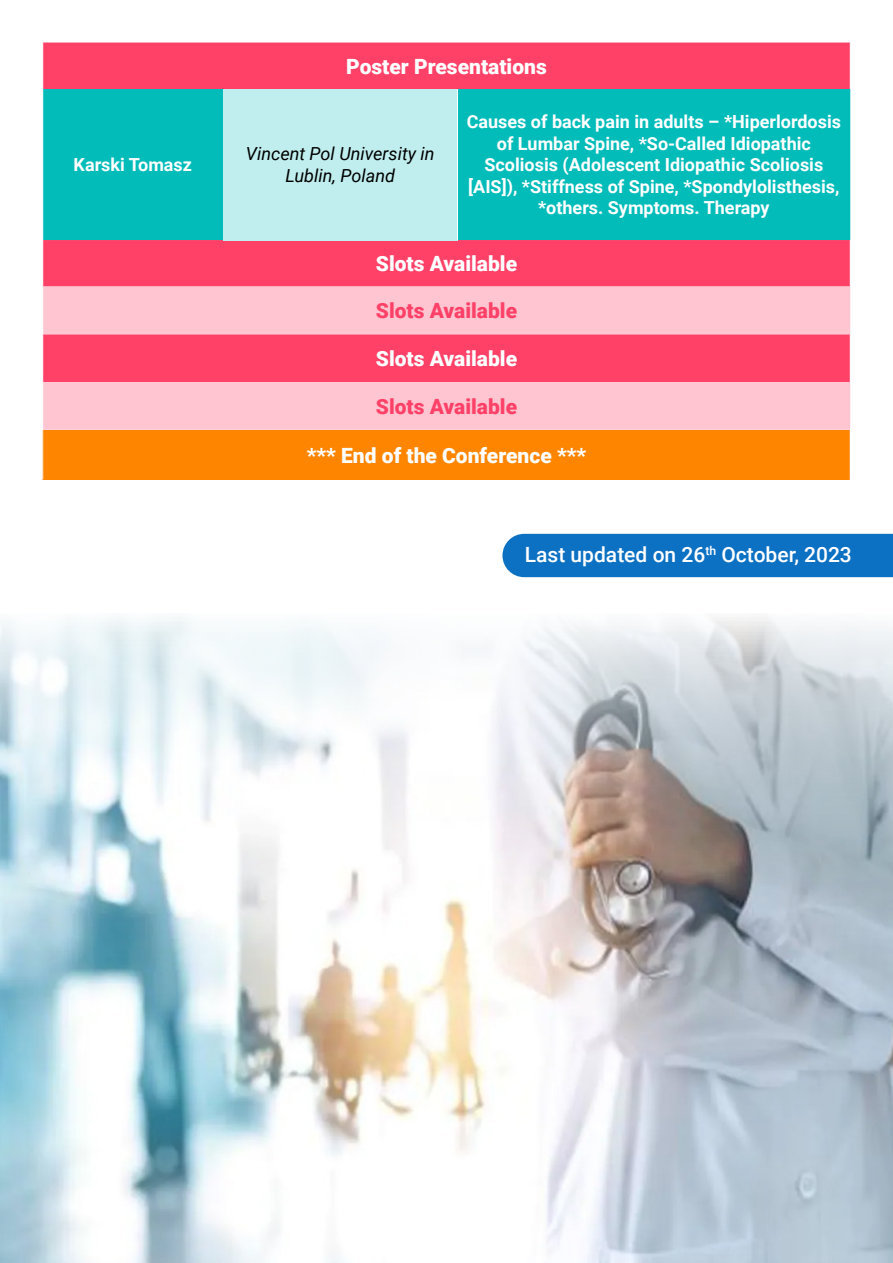
<style>
.page{position:relative;width:893px;height:1263px;background:#fff}
.page>*{position:absolute;margin:0;border:0;box-sizing:border-box;transform-origin:0 0}
.t1{font:900 21px "Roboto";color:#fff}
.t2{font:500 21px "Roboto";color:#fff}
.t3{font:900 21px "Roboto";color:#ff4168}
.t4{font:700 18px/21.6px "Roboto";color:#fff;text-align:center}
.t5{font:italic 18px/21.6px "Roboto";color:#000;text-align:center}
</style>
<div class="page">
<img style="left:0;top:617px;width:893px;height:646px">
<div style="left:43px;top:43px;width:807px;height:243px;background:#ff4168"></div>
<div style="left:43px;top:89px;width:807px;height:151px;background:#02bcba"></div>
<div style="left:223px;top:89px;width:235px;height:151px;background:#c0eeee"></div>
<svg style="left:43px;top:286px;width:807px;height:144px;background:#ff9aaf"></svg>
<div style="left:43px;top:430px;width:807px;height:50px;background:#fe8500"></div>
<hr style="left:457px;top:89px;width:1px;height:151px;background:#fff">
<div style="left:502px;top:534px;width:391px;height:43px;background:#0c71c3"></div>
<p class="t1" style="left:346px;top:51px;width:202px">Poster Presentations</p>
<p class="t4" style="left:467px;top:110px;width:376px">Causes of back pain in adults – *Hiperlordosis of Lumbar Spine, *So-Called Idiopathic Scoliosis (Adolescent Idiopathic Scoliosis [AIS]), *Stiffness of Spine, *Spondylolisthesis, *others. Symptoms. Therapy</p>
<p class="t1" style="left:376px;top:249px;width:143px">Slots Available</p>
<p class="t3" style="left:376px;top:296px;width:143px">Slots Available</p>
<p class="t1" style="left:376px;top:344px;width:143px">Slots Available</p>
<p class="t3" style="left:376px;top:392px;width:143px">Slots Available</p>
<p class="t1" style="left:307px;top:440px;width:281px">*** End of the Conference ***</p>
<p class="t4" style="left:74px;top:153px;width:120px">Karski Tomasz</p>
<p class="t5" style="left:246px;top:143px;width:190px">Vincent Pol University in<br>Lublin, Poland</p>
<p class="t2" style="left:525px;top:540px;width:329px">Last updated on 26<sup>th</sup> October, 2023</p>
</div>
